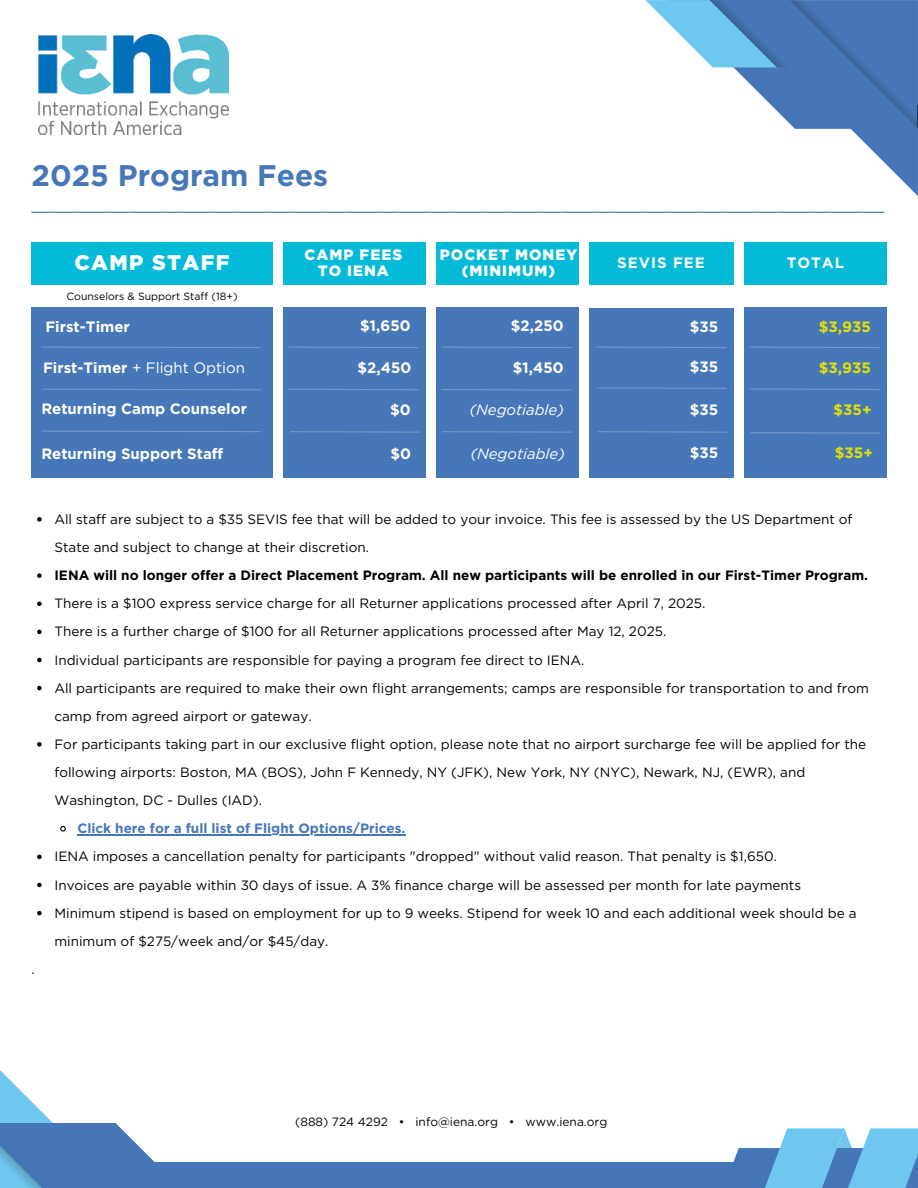
<style>
.page{position:relative;width:918px;height:1188px;background:#fff}
.page>*{position:absolute;margin:0;border:0;box-sizing:border-box;transform-origin:0 0}
.t1{font:700 29.7px "Gotham";color:#4677b8}
.t2{font:900 21.15px "Gotham";letter-spacing:.065em;color:#fff}
.t3{font:18px "Gotham";color:#4677b8}
.t4{font:700 15px "Gotham";color:#fff}
.t5{font:900 15px/15.8px "Gotham";letter-spacing:.065em;color:#fff;text-align:center}
.t6{font:italic 15px "Gotham";color:#fff}
.t7{font:15px "Gotham";color:#fff}
.t8{font:700 15px "Gotham";color:#e2e000}
.t9{font:700 15px "Gotham";letter-spacing:.065em;color:#fff}
.t10{font:13.5px/28.2px "Gotham";color:#000}
.t11{font:700 13.5px "Gotham";color:#000}
.t12{font:700 13.5px "Gotham";color:#4677b8}
.t13{font:12px "Gotham";color:#000}
.t14{font:10.5px "Gotham";color:#000}
.s1{font-weight:700}
</style>
<div class="page">
<div style="left:31px;top:308px;width:242px;height:170px;background:#4677b8"></div>
<div style="left:31px;top:242px;width:242px;height:43px;background:#04bad9"></div>
<div style="left:0;top:1163px;width:535px;height:25px;background:#4577b8"></div>
<svg style="left:0;top:1070px;width:259px;height:118px"></svg>
<svg style="left:41px;top:346px;width:220px;height:2px"></svg>
<svg style="left:41px;top:388px;width:220px;height:3px"></svg>
<img style="left:39px;top:34px;width:190px;height:100px">
<svg style="left:646px;top:0;width:272px;height:196px"></svg>
<div style="left:283px;top:242px;width:143px;height:43px;background:#04bad9"></div>
<div style="left:283px;top:308px;width:143px;height:170px;background:#4677b8"></div>
<svg style="left:288px;top:346px;width:131px;height:2px"></svg>
<svg style="left:288px;top:388px;width:131px;height:3px"></svg>
<div style="left:436px;top:242px;width:143px;height:43px;background:#04bad9"></div>
<div style="left:436px;top:308px;width:143px;height:170px;background:#4677b8"></div>
<svg style="left:441px;top:346px;width:131px;height:2px"></svg>
<svg style="left:441px;top:389px;width:131px;height:2px"></svg>
<div style="left:589px;top:242px;width:144px;height:43px;background:#04bad9"></div>
<div style="left:589px;top:308px;width:144px;height:170px;background:#4677b8"></div>
<svg style="left:596px;top:346px;width:131px;height:2px"></svg>
<svg style="left:597px;top:387px;width:130px;height:2px"></svg>
<div style="left:744px;top:242px;width:143px;height:43px;background:#04bad9"></div>
<div style="left:744px;top:308px;width:143px;height:170px;background:#4677b8"></div>
<svg style="left:749px;top:346px;width:131px;height:2px"></svg>
<svg style="left:750px;top:388px;width:130px;height:2px"></svg>
<div style="left:363px;top:1163px;width:555px;height:25px;background:#4577b8"></div>
<svg style="left:730px;top:1128px;width:188px;height:60px"></svg>
<svg style="left:41px;top:431px;width:220px;height:1px"></svg>
<hr style="left:290px;top:431px;width:130px;height:2px;background:#fff">
<hr style="left:442px;top:431px;width:130px;height:2px;background:#fff">
<hr style="left:598px;top:431px;width:130px;height:2px;background:#fff">
<hr style="left:750px;top:432px;width:131px;height:2px;background:#fff">
<svg style="left:37px;top:517px;width:5px;height:5px"></svg>
<svg style="left:37px;top:573px;width:5px;height:5px"></svg>
<svg style="left:37px;top:602px;width:5px;height:4px"></svg>
<svg style="left:37px;top:630px;width:5px;height:4px"></svg>
<svg style="left:37px;top:658px;width:5px;height:4px"></svg>
<svg style="left:37px;top:686px;width:5px;height:4px"></svg>
<svg style="left:37px;top:742px;width:5px;height:5px"></svg>
<svg style="left:60px;top:826px;width:6px;height:6px"></svg>
<hr style="left:77px;top:834px;width:328px;height:1px;background:#4677b8">
<svg style="left:37px;top:855px;width:5px;height:4px"></svg>
<svg style="left:37px;top:883px;width:5px;height:4px"></svg>
<svg style="left:37px;top:911px;width:5px;height:4px"></svg>
<h1 class="t1" style="left:32px;top:156px;width:298px">2025 Program Fees</h1>
<h3 class="t3" style="left:31px;top:192px;width:855px">_______________________________________________________________________________</h3>
<p class="t5" style="left:305px;top:247px;width:99px">CAMP FEES<br>TO IENA</p>
<p class="t5" style="left:440px;top:247px;width:139px">POCKET MONEY (MINIMUM)</p>
<h2 class="t2" style="left:74px;top:248px;width:157px">CAMP STAFF</h2>
<p class="t4" style="left:787px;top:253px;width:59px">TOTAL</p>
<p class="t9" style="left:617px;top:253px;width:89px">SEVIS FEE</p>
<p class="t14" style="left:66px;top:289px;width:173px">Counselors &amp; Support Staff (18+)</p>
<p class="t4" style="left:45px;top:316px;width:86px">First-Timer</p>
<p class="t4" style="left:360px;top:316px;width:52px;rotate:-1deg">$1,650</p>
<p class="t4" style="left:511px;top:316px;width:55px;rotate:-1deg">$2,250</p>
<p class="t4" style="left:690px;top:316px;width:30px">$35</p>
<p class="t8" style="left:819px;top:316px;width:53px">$3,935</p>
<p class="t7" style="left:43px;top:358px;width:203px"><span class="s1">First-Timer</span> + Flight Option</p>
<p class="t4" style="left:357px;top:358px;width:56px;rotate:-1deg">$2,450</p>
<p class="t4" style="left:512px;top:358px;width:53px;rotate:-1deg">$1,450</p>
<p class="t4" style="left:690px;top:357px;width:30px">$35</p>
<p class="t8" style="left:819px;top:358px;width:53px">$3,935</p>
<p class="t4" style="left:41px;top:398px;width:207px">Returning Camp Counselor</p>
<p class="t4" style="left:41px;top:443px;width:183px">Returning Support Staff</p>
<p class="t4" style="left:390px;top:400px;width:22px">$0</p>
<p class="t4" style="left:390px;top:443px;width:22px">$0</p>
<p class="t6" style="left:470px;top:400px;width:96px">(Negotiable)</p>
<p class="t6" style="left:470px;top:444px;width:96px">(Negotiable)</p>
<p class="t4" style="left:690px;top:399px;width:30px">$35</p>
<p class="t4" style="left:690px;top:443px;width:30px">$35</p>
<p class="t8" style="left:834px;top:399px;width:40px">$35+</p>
<p class="t8" style="left:835px;top:443px;width:40px">$35+</p>
<p class="t10" style="left:31px;top:955px;width:5px">.</p>
<p class="t10" style="left:54px;top:505px;width:800px">All staff are subject to a $35 SEVIS fee that will be added to your invoice. This fee is assessed by the US Department of<br>State and subject to change at their discretion.</p>
<p class="t11" style="left:54px;top:566px;width:815px">IENA will no longer offer a Direct Placement Program. All new participants will be enrolled in our First-Timer Program.</p>
<p class="t10" style="left:54px;top:589px;width:816px">There is a $100 express service charge for all Returner applications processed after April 7, 2025.<br>There is a further charge of $100 for all Returner applications processed after May 12, 2025.<br>Individual participants are responsible for paying a program fee direct to IENA.<br>All participants are required to make their own flight arrangements; camps are responsible for transportation to and from camp from agreed airport or gateway.<br>For participants taking part in our exclusive flight option, please note that no airport surcharge fee will be applied for the following airports: Boston, MA (BOS), John F Kennedy, NY (JFK), New York, NY (NYC), Newark, NJ, (EWR), and Washington, DC - Dulles (IAD).</p>
<p class="t12" style="left:77px;top:820px;width:330px">Click here for a full list of Flight Options/Prices.</p>
<p class="t10" style="left:54px;top:842px;width:804px">IENA imposes a cancellation penalty for participants "dropped" without valid reason. That penalty is $1,650.<br>Invoices are payable within 30 days of issue. A 3% finance charge will be assessed per month for late payments Minimum stipend is based on employment for up to 9 weeks. Stipend for week 10 and each additional week should be a minimum of $275/week and/or $45/day.</p>
<p class="t13" style="left:295px;top:1114px;width:314px">(888) 724 4292 • info@iena.org • www.iena.org</p>
</div>
